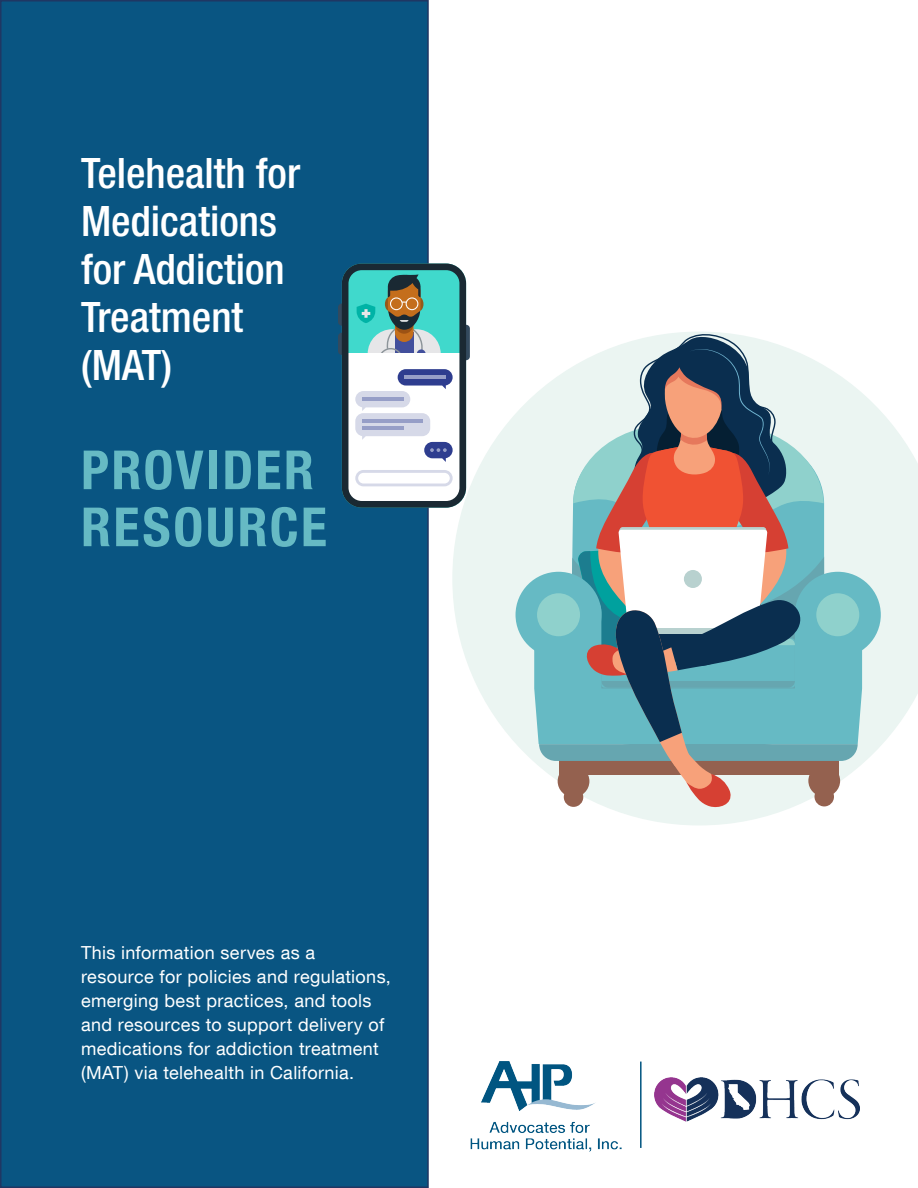
<style>
.page{position:relative;width:918px;height:1188px;background:#fff}
.page>*{position:absolute;margin:0;border:0;box-sizing:border-box;transform-origin:0 0}
.t1{font:700 condensed 54px/57px "Helvetica Neue LT Com";letter-spacing:.045em;color:#66bac4}
.t2{font:500 condensed 42px/48px "Helvetica Neue LT Com";color:#fff}
.t3{font:18px/24px "Helvetica Neue LT Com";letter-spacing:.02em;color:#fff}
</style>
<div class="page">
<div style="left:1px;top:1px;width:427px;height:1186px;background:#095582"></div>
<svg style="left:452px;top:390px;width:466px;height:435px;fill:#ebf5f2"></svg>
<div style="left:795px;top:572px;width:86px;height:86px;background:#66bac4;border-radius:50%"></div>
<div style="left:816px;top:593px;width:43px;height:43px;background:#8fd1cc;border-radius:50%"></div>
<div style="left:516px;top:572px;width:86px;height:86px;background:#66bac4;border-radius:50%"></div>
<div style="left:537px;top:593px;width:43px;height:43px;background:#8fd1cc;border-radius:50%"></div>
<svg style="left:539px;top:332px;width:319px;height:477px"></svg>
<svg style="left:338px;top:264px;width:132px;height:244px"></svg>
<img style="left:470px;top:1062px;width:152px;height:90px">
<img style="left:654px;top:1077px;width:205px;height:44px">
<hr style="left:640px;top:1062px;width:2px;height:86px;background:#005480">
<h1 class="t2" style="left:81px;top:148px;width:221px">Telehealth for<br>Medications for Addiction<br>Treatment (MAT)</h1>
<h1 class="t1" style="left:81px;top:442px;width:247px">PROVIDER<br>RESOURCE</h1>
<p class="t3" style="left:81px;top:940px;width:311px">This information serves as a resource for policies and regulations, emerging best practices, and tools and resources to support delivery of medications for addiction treatment (MAT) via telehealth in California.</p>
</div>
